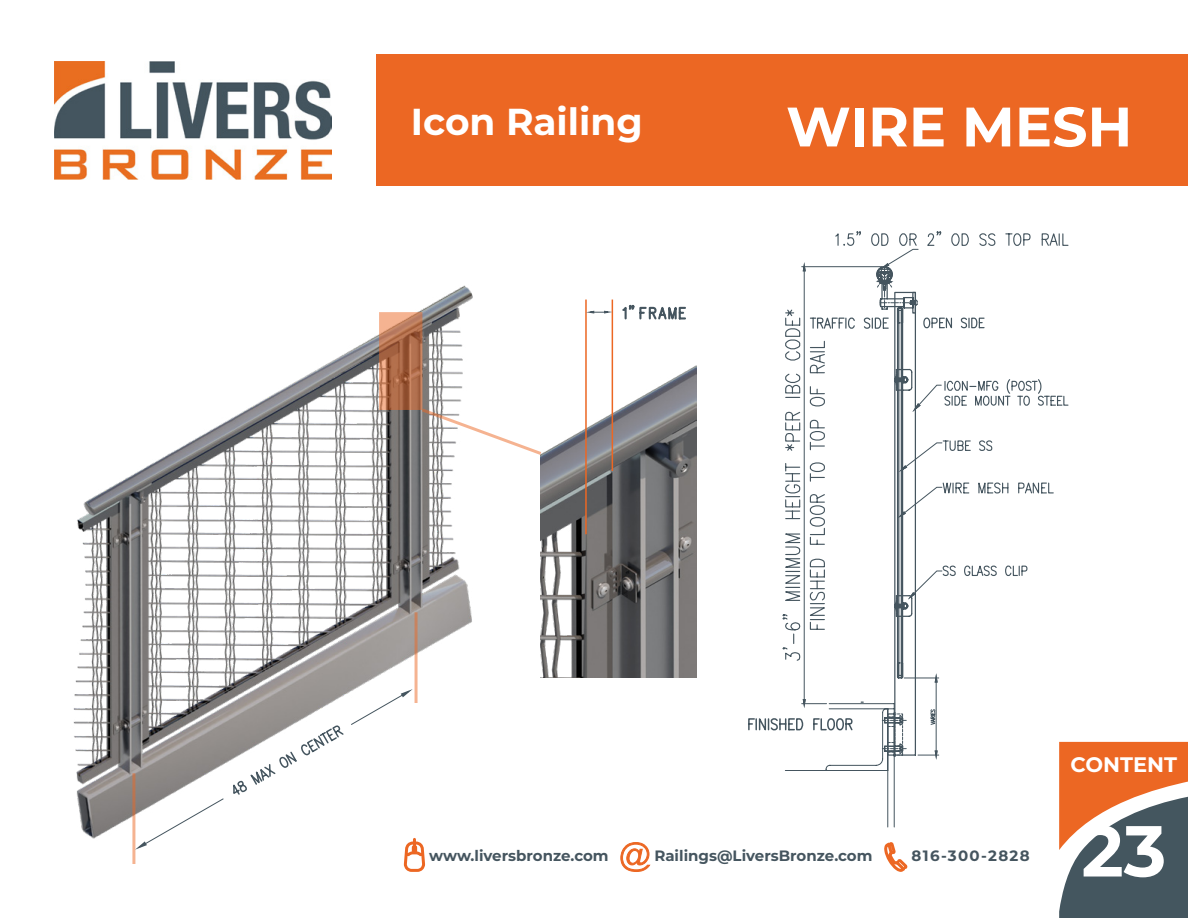
<style>
.page{position:relative;width:1188px;height:918px;background:#fff}
.page>*{position:absolute;margin:0;border:0;box-sizing:border-box;transform-origin:0 0}
.t1{font:700 72px "Montserrat";color:#fff}
.t2{font:700 55.5px "Montserrat";color:#fff}
.t3{font:700 37.5px "Montserrat";color:#fff}
.t4{font:700 21px "Montserrat";color:#fff}
.t5{font:700 15px "Montserrat";color:#45555f}
.t6{font:700 15px "Montserrat";letter-spacing:.09em;color:#45555f}
</style>
<div class="page">
<div style="left:376px;top:54px;width:812px;height:131px;background:#ec6723"></div>
<img style="left:54px;top:62px;width:277px;height:117px">
<svg style="left:403px;top:851px;width:23px;height:21px"></svg>
<div style="left:412px;top:845px;width:5px;height:8px;border:3px solid #ec6723"></div>
<svg style="left:620px;top:842px;width:31px;height:30px"></svg>
<img style="left:540px;top:365px;width:156px;height:313px">
<img style="left:73px;top:285px;width:400px;height:566px">
<hr style="left:132px;top:773px;width:3px;height:91px;background:#ec6723">
<hr style="left:415px;top:612px;width:3px;height:91px;background:#ec6723">
<svg style="left:232px;top:689px;width:181px;height:107px"></svg>
<svg style="left:135px;top:798px;width:89px;height:52px"></svg>
<svg style="left:379px;top:312px;width:43px;height:98px;background:#b67553"></svg>
<svg style="left:420px;top:406px;width:125px;height:51px"></svg>
<hr style="left:585px;top:300px;width:2px;height:234px;background:#ec6723">
<hr style="left:612px;top:300px;width:1px;height:171px;background:#ec6723">
<svg style="left:585px;top:299px;width:101px;height:27px"></svg>
<svg style="left:748px;top:231px;width:440px;height:687px"></svg>
<h3 class="t3" style="left:411px;top:95px;width:234px">Icon Railing</h3>
<h2 class="t2" style="left:786px;top:87px;width:348px">WIRE MESH</h2>
<h3 class="t4" style="left:1070px;top:750px;width:108px">CONTENT</h3>
<p class="t5" style="left:429px;top:845px;width:181px">www.liversbronze.com</p>
<p class="t5" style="left:654px;top:845px;width:220px">Railings@LiversBronze.com</p>
<p class="t6" style="left:912px;top:845px;width:120px">816-300-2828</p>
<h1 class="t1" style="left:1081px;top:799px;width:87px">23</h1>
</div>
